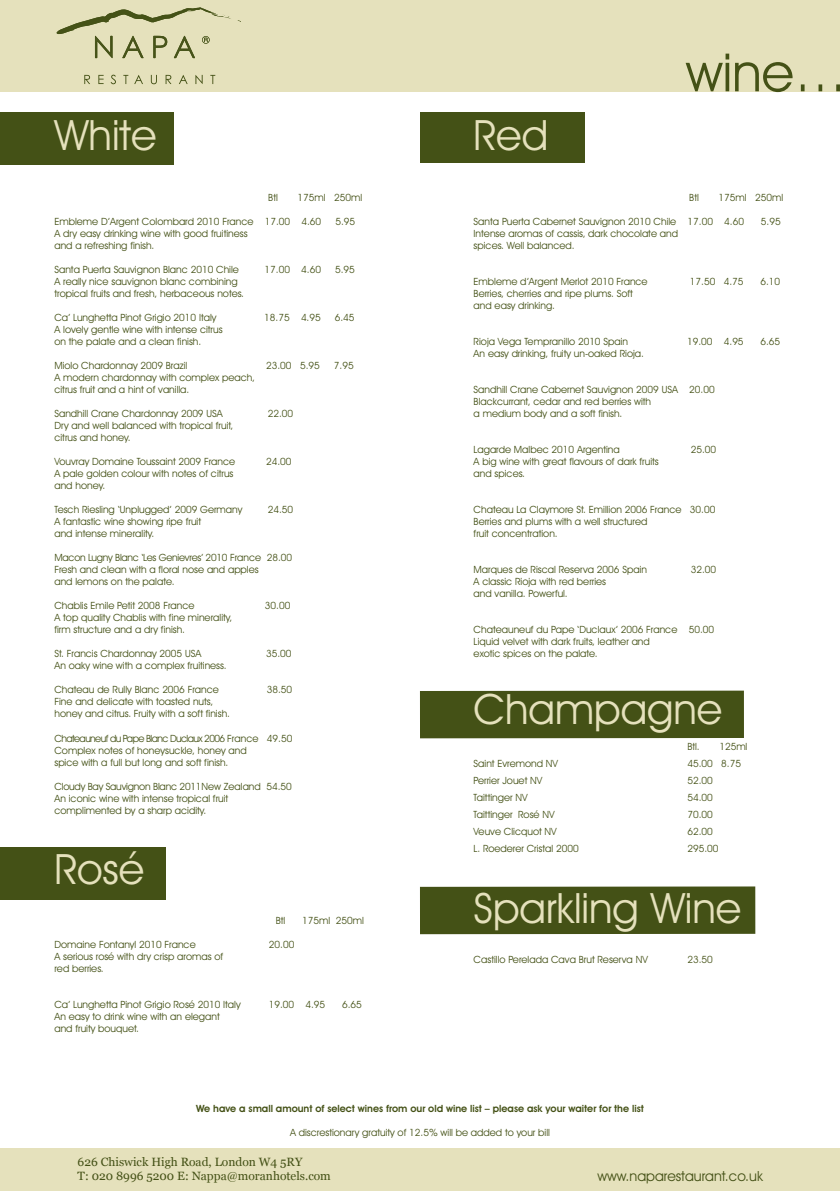
<style>
.page{position:relative;width:840px;height:1191px;background:#fff}
.page>*{position:absolute;margin:0;border:0;box-sizing:border-box;transform-origin:0 0}
.t1{font:53px "Avant Garde IT Cby BT";color:#445116}
.t2{font:42px "Avant Garde IT Cby BT";color:#e5e1bc}
.t3{font:14px "Avant Garde IT Cby BT";color:#445116}
.t4{font:12px/14.4px "Georgia";color:#445116}
.t5{font:10px/12px "Avant Garde IT Cby BT";color:#445116}
.t6{font:600 10px "Avant Garde IT Cby BT";color:#445116}
</style>
<div class="page">
<div style="left:0;top:847px;width:166px;height:53px;background:#445116"></div>
<div style="left:0;top:112px;width:174px;height:53px;background:#445116"></div>
<div style="left:0;top:0;width:839px;height:92px;background:#e5e1bc"></div>
<div style="left:0;top:1148px;width:839px;height:43px;background:#e5e1bc"></div>
<div style="left:420px;top:113px;width:164px;height:50px;background:#445116"></div>
<svg style="left:56px;top:7px;width:175px;height:51px"></svg>
<svg style="left:84px;top:75px;width:6px;height:9px"></svg>
<svg style="left:98px;top:75px;width:6px;height:9px"></svg>
<svg style="left:111px;top:75px;width:5px;height:9px"></svg>
<svg style="left:123px;top:75px;width:5px;height:9px"></svg>
<svg style="left:134px;top:75px;width:9px;height:9px"></svg>
<svg style="left:151px;top:75px;width:6px;height:9px"></svg>
<svg style="left:165px;top:75px;width:6px;height:9px"></svg>
<svg style="left:179px;top:75px;width:8px;height:9px"></svg>
<svg style="left:195px;top:75px;width:7px;height:9px"></svg>
<svg style="left:210px;top:75px;width:5px;height:9px"></svg>
<div style="left:420px;top:690px;width:323px;height:48px;background:#445116"></div>
<div style="left:420px;top:886px;width:334px;height:48px;background:#445116"></div>
<h2 class="t2" style="left:54px;top:120px;width:103px">White</h2>
<p class="t5" style="left:268px;top:193px;width:11px">Btl</p>
<p class="t5" style="left:297px;top:193px;width:66px">175ml 250ml</p>
<p class="t5" style="left:54px;top:217px;width:268px">Embleme D’Argent Colombard 2010 France 17.00 4.60</p>
<p class="t5" style="left:335px;top:217px;width:21px">5.95</p>
<p class="t5" style="left:54px;top:229px;width:194px">A dry easy drinking wine with good fruitiness and a refreshing finish.</p>
<p class="t5" style="left:54px;top:265px;width:186px">Santa Puerta Sauvignon Blanc 2010 Chile</p>
<p class="t5" style="left:264px;top:265px;width:58px">17.00 4.60</p>
<p class="t5" style="left:335px;top:265px;width:21px">5.95</p>
<p class="t5" style="left:54px;top:277px;width:191px">A really nice sauvignon blanc combining tropical fruits and fresh, herbaceous notes.</p>
<p class="t5" style="left:54px;top:313px;width:163px">Ca’ Lunghetta Pinot Grigio 2010 Italy</p>
<p class="t5" style="left:264px;top:313px;width:58px">18.75 4.95</p>
<p class="t5" style="left:334px;top:313px;width:21px">6.45</p>
<p class="t5" style="left:54px;top:325px;width:169px">A lovely gentle wine with intense citrus on the palate and a clean finish.</p>
<p class="t5" style="left:54px;top:361px;width:134px">Miolo Chardonnay 2009 Brazil</p>
<p class="t5" style="left:266px;top:361px;width:55px">23.00 5.95</p>
<p class="t5" style="left:334px;top:361px;width:21px">7.95</p>
<p class="t5" style="left:54px;top:373px;width:202px">A modern chardonnay with complex peach, citrus fruit and a hint of vanilla.</p>
<p class="t5" style="left:54px;top:409px;width:170px">Sandhill Crane Chardonnay 2009 USA</p>
<p class="t5" style="left:267px;top:409px;width:27px">22.00</p>
<p class="t5" style="left:54px;top:421px;width:180px">Dry and well balanced with tropical fruit, citrus and honey.</p>
<p class="t5" style="left:54px;top:457px;width:182px">Vouvray Domaine Toussaint 2009 France</p>
<p class="t5" style="left:266px;top:457px;width:27px">24.00</p>
<p class="t5" style="left:54px;top:469px;width:180px">A pale golden colour with notes of citrus and honey.</p>
<p class="t5" style="left:54px;top:505px;width:189px">Tesch Riesling ‘Unplugged’ 2009 Germany</p>
<p class="t5" style="left:267px;top:505px;width:27px">24.50</p>
<p class="t5" style="left:54px;top:517px;width:148px">A fantastic wine showing ripe fruit and intense minerality.</p>
<p class="t5" style="left:54px;top:553px;width:239px">Macon Lugny Blanc ‘Les Genievres’ 2010 France 28.00<br>Fresh and clean with a floral nose and apples<br>and lemons on the palate.</p>
<p class="t5" style="left:54px;top:601px;width:142px">Chablis Emile Petit 2008 France</p>
<p class="t5" style="left:265px;top:601px;width:27px">30.00</p>
<p class="t5" style="left:54px;top:613px;width:179px">A top quality Chablis with fine minerality, firm structure and a dry finish.</p>
<p class="t5" style="left:54px;top:649px;width:148px">St. Francis Chardonnay 2005 USA</p>
<p class="t5" style="left:266px;top:649px;width:27px">35.00</p>
<p class="t5" style="left:54px;top:661px;width:173px">An oaky wine with a complex fruitiness.</p>
<p class="t5" style="left:54px;top:685px;width:166px">Chateau de Rully Blanc 2006 France</p>
<p class="t5" style="left:266px;top:685px;width:27px">38.50</p>
<p class="t5" style="left:54px;top:697px;width:177px">Fine and delicate with toasted nuts, honey and citrus. Fruity with a soft finish.</p>
<p class="t5" style="left:54px;top:733px;width:239px">Chateauneuf du Pape Blanc Duclaux 2006 France 49.50<br>Complex notes of honeysuckle, honey and<br>spice with a full but long and soft finish.</p>
<p class="t5" style="left:54px;top:781px;width:239px">Cloudy Bay Sauvignon Blanc 2011New Zealand 54.50<br>An iconic wine with intense tropical fruit complimented by a sharp acidity.</p>
<h2 class="t2" style="left:54px;top:854px;width:91px">Rosé</h2>
<p class="t5" style="left:275px;top:915px;width:11px">Btl</p>
<p class="t5" style="left:302px;top:915px;width:63px">175ml 250ml</p>
<p class="t5" style="left:54px;top:939px;width:143px">Domaine Fontanyl 2010 France</p>
<p class="t5" style="left:269px;top:939px;width:27px">20.00</p>
<p class="t5" style="left:54px;top:951px;width:170px">A serious rosé with dry crisp aromas of red berries.</p>
<p class="t5" style="left:54px;top:999px;width:188px">Ca’ Lunghetta Pinot Grigio Rosé 2010 Italy</p>
<p class="t5" style="left:269px;top:999px;width:58px">19.00 4.95</p>
<p class="t5" style="left:342px;top:999px;width:21px">6.65</p>
<p class="t5" style="left:54px;top:1011px;width:167px">An easy to drink wine with an elegant and fruity bouquet.</p>
<h2 class="t2" style="left:473px;top:120px;width:76px">Red</h2>
<h1 class="t1" style="left:685px;top:54px;width:162px">wine…</h1>
<p class="t5" style="left:689px;top:193px;width:11px">Btl</p>
<p class="t5" style="left:718px;top:193px;width:66px">175ml 250ml</p>
<p class="t5" style="left:473px;top:217px;width:272px">Santa Puerta Cabernet Sauvignon 2010 Chile 17.00 4.60</p>
<p class="t5" style="left:760px;top:217px;width:21px">5.95</p>
<p class="t5" style="left:473px;top:229px;width:206px">Intense aromas of cassis, dark chocolate and spices. Well balanced.</p>
<p class="t5" style="left:473px;top:277px;width:175px">Embleme d’Argent Merlot 2010 France</p>
<p class="t5" style="left:689px;top:277px;width:55px">17.50 4.75</p>
<p class="t5" style="left:760px;top:277px;width:21px">6.10</p>
<p class="t5" style="left:473px;top:289px;width:161px">Berries, cherries and ripe plums. Soft and easy drinking.</p>
<p class="t5" style="left:473px;top:337px;width:156px">Rioja Vega Tempranillo 2010 Spain</p>
<p class="t5" style="left:686px;top:337px;width:58px">19.00 4.95</p>
<p class="t5" style="left:760px;top:337px;width:21px">6.65</p>
<p class="t5" style="left:473px;top:349px;width:172px">An easy drinking, fruity un-oaked Rioja.</p>
<p class="t5" style="left:473px;top:385px;width:242px">Sandhill Crane Cabernet Sauvignon 2009 USA 20.00<br>Blackcurrant, cedar and red berries with<br>a medium body and a soft finish.</p>
<p class="t5" style="left:473px;top:445px;width:148px">Lagarde Malbec 2010 Argentina</p>
<p class="t5" style="left:690px;top:445px;width:27px">25.00</p>
<p class="t5" style="left:473px;top:457px;width:186px">A big wine with great flavours of dark fruits and spices.</p>
<p class="t5" style="left:473px;top:505px;width:243px">Chateau La Claymore St. Emillion 2006 France 30.00<br>Berries and plums with a well structured<br>fruit concentration.</p>
<p class="t5" style="left:473px;top:565px;width:175px">Marques de Riscal Reserva 2006 Spain</p>
<p class="t5" style="left:690px;top:565px;width:27px">32.00</p>
<p class="t5" style="left:473px;top:577px;width:134px">A classic Rioja with red berries and vanilla. Powerful.</p>
<p class="t5" style="left:473px;top:625px;width:242px">Chateauneuf du Pape ‘Duclaux’ 2006 France 50.00<br>Liquid velvet with dark fruits, leather and<br>exotic spices on the palate.</p>
<h2 class="t2" style="left:473px;top:694px;width:250px">Champagne</h2>
<p class="t5" style="left:687px;top:741px;width:14px">Btl.</p>
<p class="t5" style="left:719px;top:741px;width:30px">125ml</p>
<p class="t5" style="left:473px;top:758px;width:86px">Saint Evremond NV</p>
<p class="t5" style="left:687px;top:758px;width:55px">45.00 8.75</p>
<p class="t5" style="left:473px;top:775px;width:70px">Perrier Jouet NV</p>
<p class="t5" style="left:687px;top:775px;width:27px">52.00</p>
<p class="t5" style="left:473px;top:792px;width:55px">Taittinger NV</p>
<p class="t5" style="left:687px;top:792px;width:27px">54.00</p>
<p class="t5" style="left:473px;top:809px;width:82px">Taittinger Rosé NV</p>
<p class="t5" style="left:687px;top:809px;width:27px">70.00</p>
<p class="t5" style="left:473px;top:826px;width:85px">Veuve Clicquot NV</p>
<p class="t5" style="left:687px;top:826px;width:27px">62.00</p>
<p class="t5" style="left:473px;top:843px;width:107px">L. Roederer Cristal 2000</p>
<p class="t5" style="left:687px;top:843px;width:33px">295.00</p>
<h2 class="t2" style="left:473px;top:893px;width:269px">Sparkling Wine</h2>
<p class="t5" style="left:473px;top:954px;width:176px">Castillo Perelada Cava Brut Reserva NV</p>
<p class="t5" style="left:687px;top:954px;width:27px">23.50</p>
<p class="t6" style="left:196px;top:1105px;width:449px">We have a small amount of select wines from our old wine list – please ask your waiter for the list</p>
<p class="t5" style="left:290px;top:1127px;width:261px">A discrestionary gratuity of 12.5% will be added to your bill</p>
<p class="t4" style="left:78px;top:1154px;width:254px">626 Chiswick High Road, London W4 5RY<br>T: 020 8996 5200 E: Nappa@moranhotels.com</p>
<h3 class="t3" style="left:597px;top:1171px;width:167px">www.naparestaurant.co.uk</h3>
</div>
